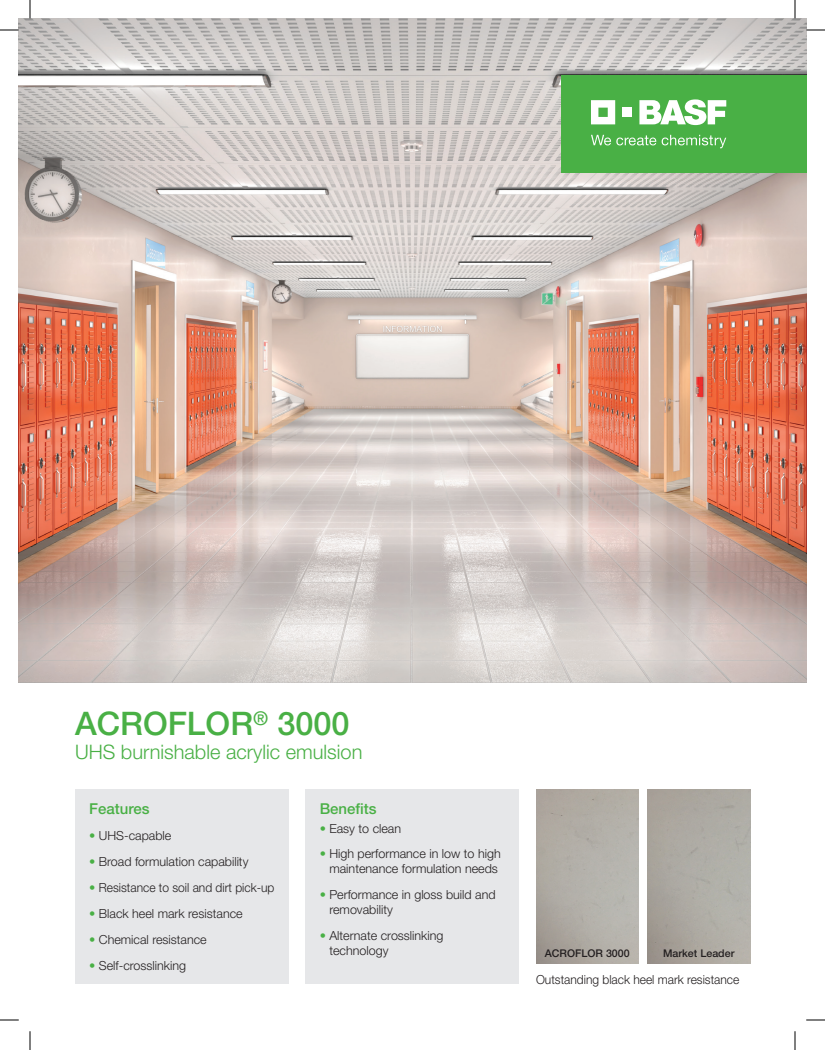
<style>
.page{position:relative;width:825px;height:1050px;background:#fff}
.page>*{position:absolute;margin:0;border:0;box-sizing:border-box;transform-origin:0 0}
.t1{font:500 32.5px "Helvetica Neue LT Std";color:#49b045}
.t2{font:300 20px "Helvetica Neue LT Std";color:#49b045}
.t3{font:500 15px "Helvetica Neue LT Std";color:#49b045}
.t4{font:300 12.5px/15px "Helvetica Neue LT Std";color:#231f20}
.t5{font:300 12.5px "Helvetica Neue LT Std";color:#231f20;scale:.96 1}
.t6{font:500 10.62px "Helvetica Neue LT Std";color:#231f20}
.s1{color:#49b045}
</style>
<div class="page">
<img style="left:19px;top:19px;width:787px;height:663px">
<div style="left:75px;top:789px;width:214px;height:195px;background:#e6e7e9"></div>
<div style="left:306px;top:789px;width:213px;height:195px;background:#e6e7e9"></div>
<div style="left:561px;top:75px;width:245px;height:98px;background:#49b045"></div>
<svg style="left:591px;top:100px;width:24px;height:24px"></svg>
<div style="left:623px;top:108px;width:9px;height:9px;background:#fff"></div>
<svg style="left:639px;top:99px;width:87px;height:26px"></svg>
<svg style="left:591px;top:135px;width:65px;height:10px"></svg>
<svg style="left:662px;top:135px;width:64px;height:13px"></svg>
<svg style="left:0;top:29px;width:19px;height:2px"></svg>
<svg style="left:806px;top:29px;width:19px;height:2px"></svg>
<svg style="left:0;top:1019px;width:19px;height:2px"></svg>
<svg style="left:806px;top:1019px;width:19px;height:2px"></svg>
<svg style="left:29px;top:0;width:2px;height:19px"></svg>
<svg style="left:29px;top:1031px;width:2px;height:19px"></svg>
<svg style="left:794px;top:0;width:2px;height:19px"></svg>
<svg style="left:794px;top:1031px;width:2px;height:19px"></svg>
<h1 class="t1" style="left:75px;top:705px;width:276px">ACROFLOR<sup>®</sup> 3000</h1>
<h2 class="t2" style="left:75px;top:740px;width:289px">UHS burnishable acrylic emulsion</h2>
<p class="t3" style="left:89px;top:800px;width:62px">Features</p>
<p class="t4" style="left:89px;top:828px;width:84px"><span class="s1">•</span> UHS-capable</p>
<p class="t4" style="left:89px;top:854px;width:161px"><span class="s1">•</span> Broad formulation capability</p>
<p class="t5" style="left:89px;top:880px;width:195px"><span class="s1">•</span> Resistance to soil and dirt pick-up</p>
<p class="t4" style="left:89px;top:906px;width:155px"><span class="s1">•</span> Black heel mark resistance</p>
<p class="t4" style="left:89px;top:931px;width:119px"><span class="s1">•</span> Chemical resistance</p>
<p class="t4" style="left:89px;top:957px;width:98px"><span class="s1">•</span> Self-crosslinking</p>
<p class="t3" style="left:320px;top:800px;width:58px">Benefits</p>
<p class="t4" style="left:320px;top:820px;width:83px"><span class="s1">•</span> Easy to clean</p>
<p class="t4" style="left:320px;top:846px;width:183px;text-align:center"><span class="s1">•</span> High performance in low to high maintenance formulation needs</p>
<p class="t4" style="left:329px;top:887px;width:168px;text-indent:-10px"><span class="s1">•</span> Performance in gloss build and removability</p>
<p class="t4" style="left:329px;top:927px;width:116px;text-indent:-10px"><span class="s1">•</span> Alternate crosslinking technology</p>
<p class="t6" style="left:545px;top:947px;width:86px">ACROFLOR 3000</p>
<p class="t6" style="left:663px;top:947px;width:73px">Market Leader</p>
<p class="t5" style="left:536px;top:972px;width:213px">Outstanding black heel mark resistance</p>
</div>
